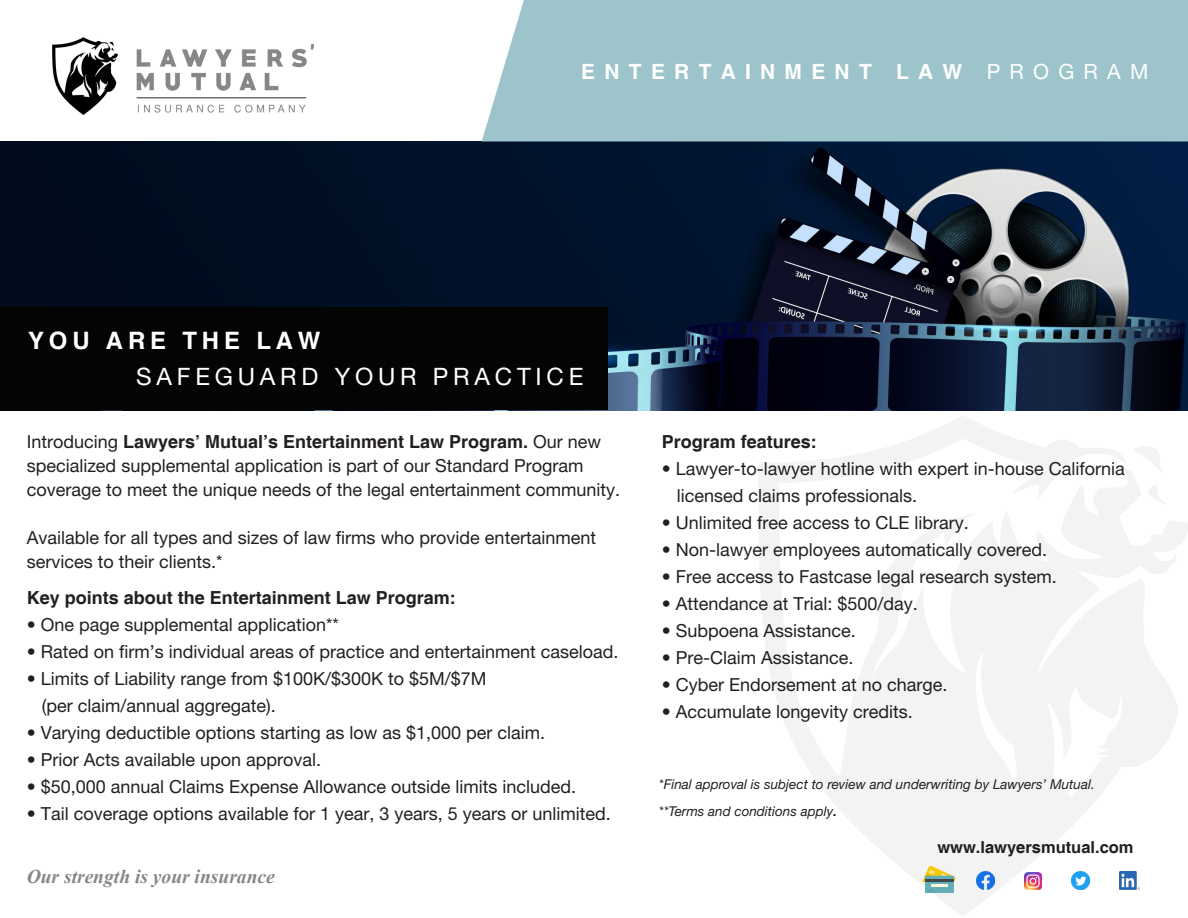
<style>
.page{position:relative;width:1188px;height:918px;background:#fff}
.page>*{position:absolute;margin:0;border:0;box-sizing:border-box;transform-origin:0 0}
.t1{font:24px "Helvetica Neue LT 55 Rm";letter-spacing:.2em;color:#fff}
.t2{font:700 24px "Helvetica";letter-spacing:.2em;color:#fff}
.t3{font:700 21px "Helvetica";letter-spacing:.44em;color:#fff}
.t4{font:italic 700 19.5px "Times New Roman";color:#888787}
.t5{font:18px/24px "Helvetica Neue LT 55 Rm";color:#231f20}
.t6{font:700 18px "Helvetica";color:#231f20}
.t7{font:700 16.5px "Helvetica";color:#231f20}
.t8{font:13.5px "Helvetica Neue LT 56 It";color:#231f20}
.s1{font-family:"Helvetica Neue LT 55 Rm";font-weight:400}
.s2{font-family:"Helvetica";font-weight:700}
.s3{font-size:18px}
</style>
<div class="page">
<img style="left:53px;top:38px;width:260px;height:76px">
<img style="left:0;top:141px;width:1188px;height:269px">
<div style="left:482px;top:0;width:706px;height:141px;background:#9dc4cb"></div>
<svg style="left:922px;top:866px;width:34px;height:27px"></svg>
<div style="left:0;top:308px;width:608px;height:102px;background:#040503"></div>
<p class="t3" style="left:581px;top:58px;width:569px">ENTERTAINMENT LAW <span class="s1">PROGRAM</span></p>
<p class="t2" style="left:28px;top:326px;width:294px">YOU ARE THE LAW</p>
<p class="t1" style="left:136px;top:362px;width:449px">SAFEGUARD YOUR PRACTICE</p>
<p class="t5" style="left:27px;top:429px;width:595px">Introducing <span class="s2">Lawyers’ Mutual’s Entertainment Law Program.</span> Our new specialized supplemental application is part of our Standard Program coverage to meet the unique needs of the legal entertainment community.</p>
<p class="t5" style="left:27px;top:525px;width:571px">Available for all types and sizes of law firms who provide entertainment services to their clients.*</p>
<p class="t6" style="left:27px;top:586px;width:431px">Key points about the Entertainment Law Program:</p>
<p class="t5" style="left:27px;top:612px;width:314px">• One page supplemental application**</p>
<p class="t5" style="left:27px;top:639px;width:593px">• Rated on firm’s individual areas of practice and entertainment caseload.</p>
<p class="t5" style="left:27px;top:666px;width:461px">• Limits of Liability range from $100K/$300K to $5M/$7M</p>
<p class="t5" style="left:42px;top:693px;width:236px">(per claim/annual aggregate).</p>
<p class="t5" style="left:27px;top:720px;width:520px">• Varying deductible options starting as low as $1,000 per claim.</p>
<p class="t5" style="left:27px;top:747px;width:296px">• Prior Acts available upon approval.</p>
<p class="t5" style="left:27px;top:774px;width:551px">• $50,000 annual Claims Expense Allowance outside limits included.</p>
<p class="t5" style="left:27px;top:801px;width:586px">• Tail coverage options available for 1 year, 3 years, 5 years or unlimited.</p>
<p class="t4" style="left:27px;top:862px;width:250px">Our strength is your insurance</p>
<p class="t6" style="left:662px;top:430px;width:157px">Program features:</p>
<p class="t5" style="left:662px;top:456px;width:464px">• Lawyer-to-lawyer hotline with expert in-house California</p>
<p class="t5" style="left:677px;top:483px;width:242px">licensed claims professionals.</p>
<p class="t5" style="left:662px;top:510px;width:309px">• Unlimited free access to CLE library.</p>
<p class="t5" style="left:662px;top:537px;width:387px">• Non-lawyer employees automatically covered.</p>
<p class="t5" style="left:662px;top:564px;width:397px">• Free access to Fastcase legal research system.</p>
<p class="t5" style="left:662px;top:591px;width:258px">• Attendance at Trial: $500/day.</p>
<p class="t5" style="left:662px;top:618px;width:196px">• Subpoena Assistance.</p>
<p class="t5" style="left:662px;top:645px;width:193px">• Pre-Claim Assistance.</p>
<p class="t5" style="left:662px;top:672px;width:287px">• Cyber Endorsement at no charge.</p>
<p class="t5" style="left:662px;top:699px;width:253px">• Accumulate longevity credits.</p>
<p class="t8" style="left:659px;top:776px;width:437px">*Final approval is subject to review and underwriting by Lawyers’ Mutual.</p>
<p class="t8" style="left:659px;top:803px;width:181px">**Terms and conditions apply<span class="s3">.</span></p>
<p class="t7" style="left:937px;top:837px;width:198px">www.lawyersmutual.com</p>
</div>
